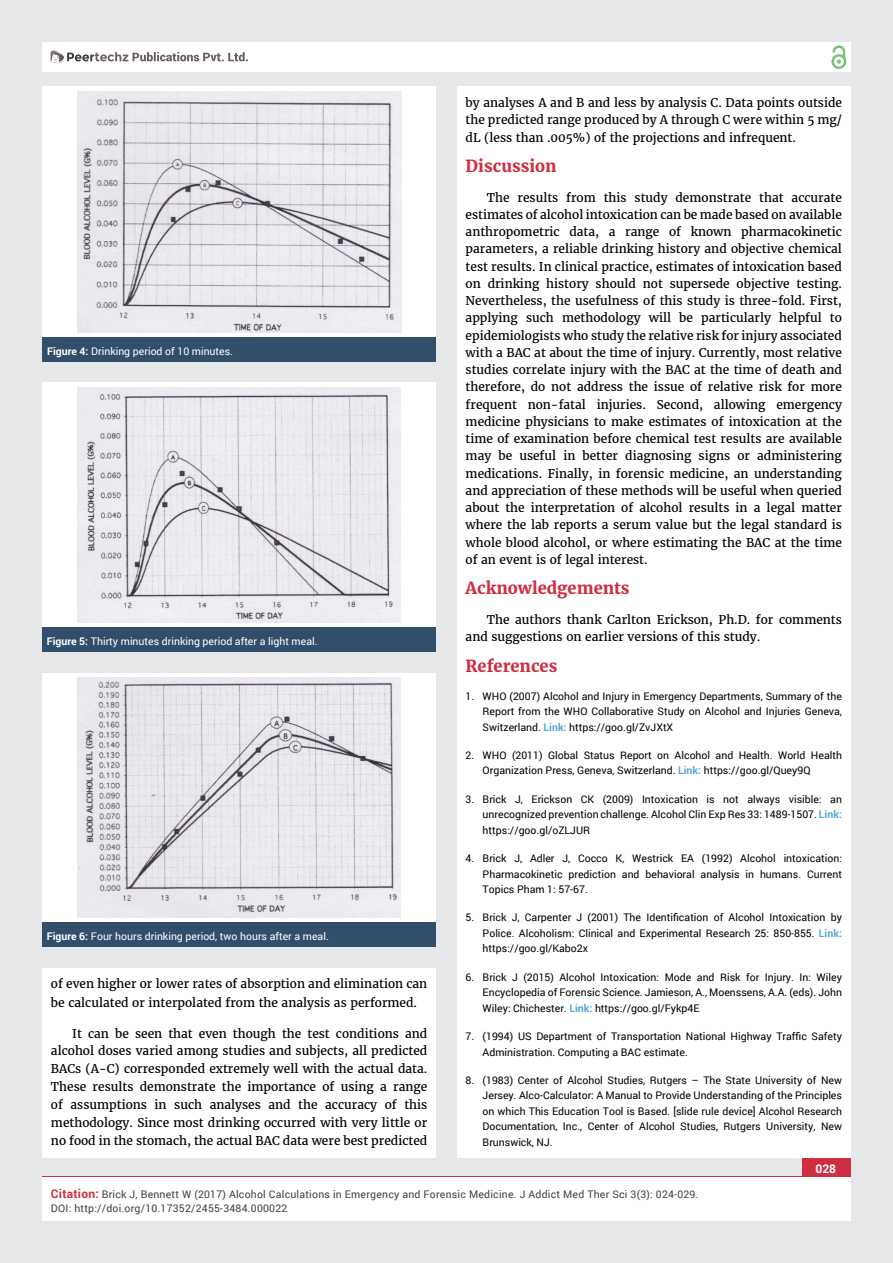
<style>
.page{position:relative;width:893px;height:1263px;background:#e6e7e8}
.page>*{position:absolute;margin:0;border:0;box-sizing:border-box;transform-origin:0 0}
.t1{font:700 16.5px "Merriweather";color:#cf2e41}
.t2{font:12px/17.2px "Merriweather";color:#000;text-align:justify}
.t3{font:700 12px "Roboto";color:#fff}
.t4{font:10.5px/15.6px "Roboto";color:#000;text-align:justify}
.t5{font:10.5px/13.5px "Roboto";letter-spacing:.02em;color:#414042}
.t6{font:10.5px "Roboto";color:#fff}
.s1{font-weight:700}
.s2{font-weight:700;color:#56a8dd}
.s3{font-weight:700;font-size:12px;color:#cf2e41}
</style>
<div class="page">
<div style="left:42px;top:43px;width:808px;height:29px;background:#fff"></div>
<div style="left:831px;top:54px;width:15px;height:15px;border:2px solid #74c273;border-radius:50%"></div>
<svg style="left:831px;top:45px;width:15px;height:19px"></svg>
<div style="left:802px;top:1157px;width:48px;height:56px;background:#cf2e41"></div>
<svg style="left:49px;top:50px;width:199px;height:14px"></svg>
<div style="left:42px;top:1177px;width:808px;height:43px;background:#fff"></div>
<div style="left:42px;top:968px;width:394px;height:190px;background:#fff"></div>
<div style="left:457px;top:87px;width:393px;height:1071px;background:#fff"></div>
<div style="left:43px;top:87px;width:393px;height:250px;background:#fff"></div>
<div style="left:43px;top:337px;width:393px;height:25px;background:#314e6b"></div>
<img style="left:77px;top:91px;width:324px;height:242px">
<div style="left:42px;top:383px;width:394px;height:244px;background:#fff"></div>
<div style="left:42px;top:627px;width:394px;height:25px;background:#314e6b"></div>
<img style="left:77px;top:387px;width:324px;height:236px">
<div style="left:42px;top:673px;width:394px;height:249px;background:#fff"></div>
<div style="left:42px;top:922px;width:394px;height:25px;background:#314e6b"></div>
<img style="left:77px;top:677px;width:324px;height:241px">
<p class="t6" style="left:47px;top:344px;width:188px"><span class="s1">Figure 4:</span> Drinking period of 10 minutes.</p>
<p class="t6" style="left:47px;top:634px;width:272px"><span class="s1">Figure 5:</span> Thirty minutes drinking period after a light meal.</p>
<p class="t6" style="left:47px;top:929px;width:284px"><span class="s1">Figure 6:</span> Four hours drinking period, two hours after a meal.</p>
<p class="t2" style="left:51px;top:975px;width:378px;line-height:18.8px">of even higher or lower rates of absorption and elimination can be calculated or interpolated from the analysis as performed.</p>
<p class="t2" style="left:51px;top:1024px;width:378px;line-height:17.9px;text-indent:21px">It can be seen that even though the test conditions and alcohol doses varied among studies and subjects, all predicted BACs (A-C) corresponded extremely well with the actual data.<br>These results demonstrate the importance of using a range of assumptions in such analyses and the accuracy of this methodology. Since most drinking occurred with very little or no food in the stomach, the actual BAC data were best predicted</p>
<p class="t2" style="left:466px;top:94px;width:378px">by analyses A and B and less by analysis C. Data points outside the predicted range produced by A through C were within 5 mg/ dL (less than .005%) of the projections and infrequent.</p>
<h1 class="t1" style="left:466px;top:155px;width:93px">Discussion</h1>
<p class="t2" style="left:466px;top:189px;width:378px;text-indent:21px">The results from this study demonstrate that accurate estimates of alcohol intoxication can be made based on available anthropometric data, a range of known pharmacokinetic parameters, a reliable drinking history and objective chemical test results. In clinical practice, estimates of intoxication based on drinking history should not supersede objective testing.<br>Nevertheless, the usefulness of this study is three-fold. First, applying such methodology will be particularly helpful to epidemiologists who study the relative risk for injury associated with a BAC at about the time of injury. Currently, most relative studies correlate injury with the BAC at the time of death and therefore, do not address the issue of relative risk for more frequent non-fatal injuries. Second, allowing emergency medicine physicians to make estimates of intoxication at the time of examination before chemical test results are available may be useful in better diagnosing signs or administering medications. Finally, in forensic medicine, an understanding and appreciation of these methods will be useful when queried about the interpretation of alcohol results in a legal matter where the lab reports a serum value but the legal standard is whole blood alcohol, or where estimating the BAC at the time of an event is of legal interest.</p>
<h1 class="t1" style="left:466px;top:578px;width:165px">Acknowledgements</h1>
<p class="t2" style="left:466px;top:611px;width:378px;text-indent:21px">The authors thank Carlton Erickson, Ph.D. for comments and suggestions on earlier versions of this study.</p>
<h1 class="t1" style="left:466px;top:656px;width:93px">References</h1>
<p class="t4" style="left:483px;top:688px;width:361px;text-indent:-17px">1. WHO (2007) Alcohol and Injury in Emergency Departments, Summary of the Report from the WHO Collaborative Study on Alcohol and Injuries Geneva, Switzerland. <span class="s2">Link:</span> https://goo.gl/ZvJXtX</p>
<p class="t4" style="left:483px;top:747px;width:361px;text-indent:-17px">2. WHO (2011) Global Status Report on Alcohol and Health. World Health<br>Organization Press, Geneva, Switzerland. <span class="s2">Link:</span> https://goo.gl/Quey9Q</p>
<p class="t4" style="left:483px;top:791px;width:361px;text-indent:-17px">3. Brick J, Erickson CK (2009) Intoxication is not always visible: an unrecognized prevention challenge. Alcohol Clin Exp Res 33: 1489-1507. <span class="s2">Link: </span>https://goo.gl/oZLJUR</p>
<p class="t4" style="left:483px;top:850px;width:361px;text-indent:-17px">4. Brick J, Adler J, Cocco K, Westrick EA (1992) Alcohol intoxication:<br>Pharmacokinetic prediction and behavioral analysis in humans. Current Topics Pham 1: 57-67.</p>
<p class="t4" style="left:483px;top:910px;width:361px;text-indent:-17px">5. Brick J, Carpenter J (2001) The Identification of Alcohol Intoxication by Police. Alcoholism: Clinical and Experimental Research 25: 850-855. <span class="s2">Link: </span>https://goo.gl/Kabo2x</p>
<p class="t4" style="left:483px;top:969px;width:361px;text-indent:-17px">6. Brick J (2015) Alcohol Intoxication: Mode and Risk for Injury. In: Wiley Encyclopedia of Forensic Science. Jamieson, A., Moenssens, A.A. (eds). John Wiley: Chichester. <span class="s2">Link:</span> https://goo.gl/Fykp4E</p>
<p class="t4" style="left:483px;top:1028px;width:361px;text-indent:-17px">7. (1994) US Department of Transportation National Highway Traffic Safety<br>Administration. Computing a BAC estimate.</p>
<p class="t4" style="left:483px;top:1072px;width:361px;text-indent:-17px">8. (1983) Center of Alcohol Studies, Rutgers – The State University of New Jersey. Alco-Calculator: A Manual to Provide Understanding of the Principles on which This Education Tool is Based. [slide rule device] Alcohol Research Documentation, Inc., Center of Alcohol Studies, Rutgers University, New Brunswick, NJ.</p>
<p class="t3" style="left:815px;top:1161px;width:22px">028</p>
<p class="t5" style="left:51px;top:1188px;width:649px"><span class="s3">Citation:</span> Brick J, Bennett W (2017) Alcohol Calculations in Emergency and Forensic Medicine. J Addict Med Ther Sci 3(3): 024-029.<br>DOI: http://doi.org/10.17352/2455-3484.000022</p>
</div>
